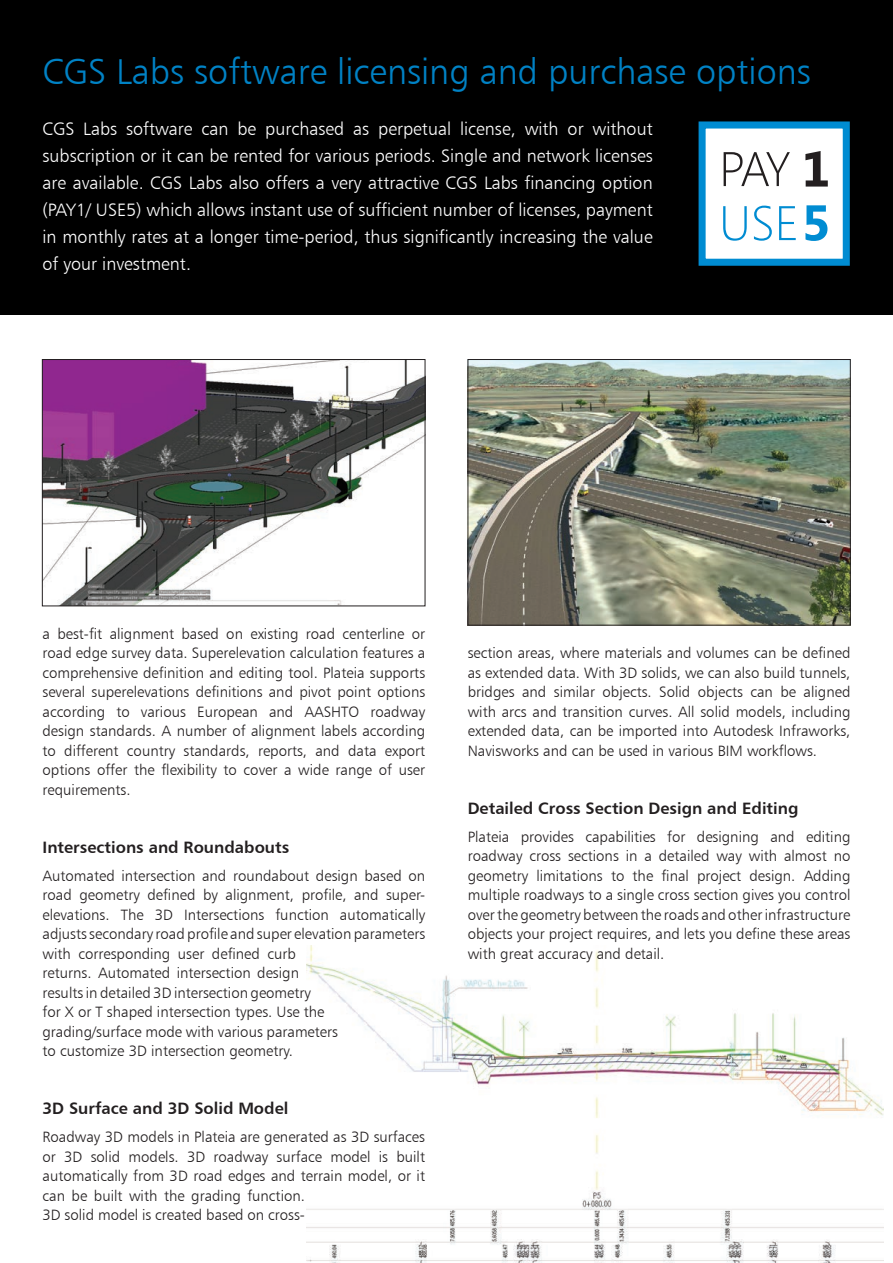
<style>
.page{position:relative;width:893px;height:1263px;background:#fff}
.page>*{position:absolute;margin:0;border:0;box-sizing:border-box;transform-origin:0 0}
.t1{font:36px "Humanist 777 BT Light B";color:#0082c5}
.t2{font:18px/27px "Humanist 777 BT Light B";color:#fff;text-align:justify}
.t3{font:16.5px "Humanist 777 BT Bold B";color:#231f20}
.t4{font:15px/19.5px "Humanist 777 BT Light B";color:#231f20;text-align:justify}
</style>
<div class="page">
<img style="left:470px;top:361px;width:378px;height:262px">
<div style="left:468px;top:359px;width:382px;height:266px;border:1px solid #231f20"></div>
<div style="left:0;top:0;width:893px;height:315px;background:#000"></div>
<div style="left:702px;top:125px;width:144px;height:137px;background:#fff"></div>
<div style="left:699px;top:121px;width:151px;height:145px;border:7px solid #008cd2"></div>
<svg style="left:724px;top:152px;width:66px;height:34px"></svg>
<svg style="left:805px;top:151px;width:23px;height:36px"></svg>
<svg style="left:805px;top:205px;width:22px;height:36px"></svg>
<svg style="left:723px;top:206px;width:73px;height:35px"></svg>
<img style="left:44px;top:361px;width:379px;height:243px">
<div style="left:42px;top:359px;width:383px;height:247px;border:1px solid #231f20"></div>
<img style="left:306px;top:945px;width:577px;height:318px">
<h1 class="t1" style="left:43px;top:49px;width:770px">CGS Labs software licensing and purchase options</h1>
<p class="t2" style="left:43px;top:115px;width:612px">CGS Labs software can be purchased as perpetual license, with or without subscription or it can be rented for various periods. Single and network licenses are available. CGS Labs also offers a very attractive CGS Labs financing option (PAY1/ USE5) which allows instant use of sufficient number of licenses, payment in monthly rates at a longer time-period, thus significantly increasing the value of your investment.</p>
<p class="t4" style="left:43px;top:624px;width:384px">a best-fit alignment based on existing road centerline or road edge survey data. Superelevation calculation features a comprehensive definition and editing tool. Plateia supports several superelevations definitions and pivot point options according to various European and AASHTO roadway design standards. A number of alignment labels according to different country standards, reports, and data export options offer the flexibility to cover a wide range of user requirements.</p>
<p class="t3" style="left:43px;top:837px;width:248px">Intersections and Roundabouts</p>
<p class="t4" style="left:43px;top:866px;width:384px;text-align:left">Automated intersection and roundabout design based on road geometry defined by alignment, profile, and super&shy;elevations. The 3D Intersections function automatically adjusts secondary road profile and super elevation parameters with corresponding user defined curb<br>returns. Automated intersection design<br>results in detailed 3D intersection geometry<br>for X or T shaped intersection types. Use the grading/surface mode with various parameters<br>to customize 3D intersection geometry.</p>
<p class="t3" style="left:43px;top:1098px;width:247px">3D Surface and 3D Solid Model</p>
<p class="t4" style="left:43px;top:1127px;width:384px;text-align:left">Roadway 3D models in Plateia are generated as 3D surfaces or 3D solid models. 3D roadway surface model is built automatically from 3D road edges and terrain model, or it can be built with the grading function.<br>3D solid model is created based on cross-</p>
<p class="t4" style="left:468px;top:643px;width:384px">section areas, where materials and volumes can be defined as extended data. With 3D solids, we can also build tunnels, bridges and similar objects. Solid objects can be aligned with arcs and transition curves. All solid models, including extended data, can be imported into Autodesk Infraworks, Navisworks and can be used in various BIM workflows.</p>
<p class="t3" style="left:468px;top:797px;width:332px">Detailed Cross Section Design and Editing</p>
<p class="t4" style="left:468px;top:826px;width:384px">Plateia provides capabilities for designing and editing roadway cross sections in a detailed way with almost no geometry limitations to the final project design. Adding multiple roadways to a single cross section gives you control over the geometry between the roads and other infrastructure objects your project requires, and lets you define these areas with great accuracy and detail.</p>
</div>
